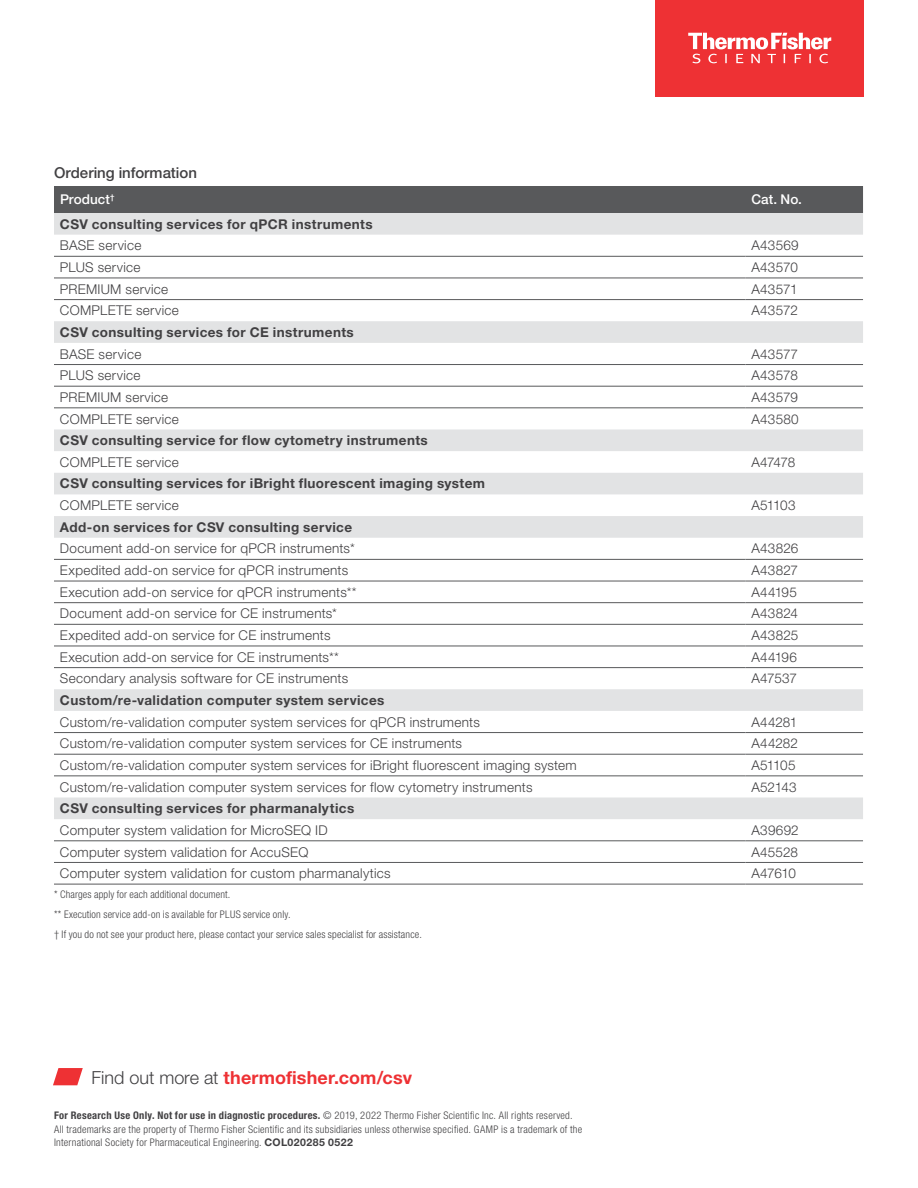
<style>
.page{position:relative;width:918px;height:1188px;background:#fff}
.page>*{position:absolute;margin:0;border:0;box-sizing:border-box;transform-origin:0 0}
.t1{font:700 18px "Helvetica Neue LTW1 G";letter-spacing:.01em;color:#ee3134}
.t2{font:500 15px "Helvetica Neue LTW1 G";color:#414042}
.t3{font:300 13.5px "Helvetica Neue LTW1 G";letter-spacing:.02em;color:#414042}
.t4{font:700 13.5px "Helvetica Neue LTW1 G";letter-spacing:.03em;color:#414042}
.t5{font:500 13.5px "Helvetica Neue LTW1 G";letter-spacing:.005em;color:#fff}
.t6{font:300 condensed 10.5px/20.2px "Helvetica Neue LTW1 G";letter-spacing:.02em;color:#414042}
.s1{font-weight:300;color:#414042}
.s2{font-weight:700}
.s3{font-weight:700;font-stretch:normal}
</style>
<div class="page">
<div style="left:54px;top:186px;width:809px;height:27px;background:#58595b"></div>
<svg style="left:54px;top:213px;width:809px;height:606px"></svg>
<hr style="left:54px;top:256px;width:692px;height:1px;background:#58595b">
<hr style="left:54px;top:278px;width:692px;height:1px;background:#58595b">
<hr style="left:54px;top:299px;width:692px;height:1px;background:#58595b">
<hr style="left:54px;top:364px;width:692px;height:1px;background:#58595b">
<hr style="left:54px;top:386px;width:692px;height:1px;background:#58595b">
<hr style="left:54px;top:408px;width:692px;height:1px;background:#58595b">
<hr style="left:54px;top:559px;width:692px;height:1px;background:#58595b">
<hr style="left:54px;top:581px;width:692px;height:1px;background:#58595b">
<hr style="left:54px;top:602px;width:692px;height:1px;background:#58595b">
<hr style="left:54px;top:624px;width:692px;height:1px;background:#58595b">
<hr style="left:54px;top:646px;width:692px;height:1px;background:#58595b">
<hr style="left:54px;top:667px;width:692px;height:1px;background:#58595b">
<hr style="left:54px;top:732px;width:692px;height:1px;background:#58595b">
<hr style="left:54px;top:841px;width:692px;height:1px;background:#58595b">
<hr style="left:54px;top:862px;width:692px;height:1px;background:#58595b">
<hr style="left:54px;top:884px;width:692px;height:1px;background:#58595b">
<hr style="left:746px;top:256px;width:117px;height:1px;background:#58595b">
<hr style="left:746px;top:364px;width:117px;height:1px;background:#58595b">
<hr style="left:746px;top:386px;width:117px;height:1px;background:#58595b">
<hr style="left:746px;top:408px;width:117px;height:1px;background:#58595b">
<hr style="left:746px;top:559px;width:117px;height:1px;background:#58595b">
<hr style="left:746px;top:581px;width:117px;height:1px;background:#58595b">
<hr style="left:746px;top:602px;width:117px;height:1px;background:#58595b">
<hr style="left:746px;top:624px;width:117px;height:1px;background:#58595b">
<hr style="left:746px;top:646px;width:117px;height:1px;background:#58595b">
<hr style="left:746px;top:667px;width:117px;height:1px;background:#58595b">
<hr style="left:746px;top:732px;width:117px;height:1px;background:#58595b">
<hr style="left:746px;top:841px;width:117px;height:1px;background:#58595b">
<hr style="left:746px;top:862px;width:117px;height:1px;background:#58595b">
<hr style="left:746px;top:884px;width:117px;height:1px;background:#58595b">
<hr style="left:746px;top:278px;width:117px;height:1px;background:#58595b">
<hr style="left:746px;top:299px;width:117px;height:1px;background:#58595b">
<hr style="left:54px;top:754px;width:692px;height:1px;background:#58595b">
<hr style="left:746px;top:754px;width:117px;height:1px;background:#58595b">
<hr style="left:54px;top:776px;width:692px;height:1px;background:#58595b">
<hr style="left:746px;top:776px;width:117px;height:1px;background:#58595b">
<svg style="left:53px;top:1068px;width:30px;height:17px"></svg>
<div style="left:656px;top:0;width:208px;height:96px;background:#ee3134"></div>
<svg style="left:688px;top:33px;width:143px;height:30px"></svg>
<p class="t2" style="left:54px;top:163px;width:145px">Ordering information</p>
<p class="t5" style="left:60px;top:191px;width:56px">Product<sup>†</sup></p>
<p class="t5" style="left:752px;top:191px;width:52px">Cat. No.</p>
<p class="t4" style="left:60px;top:216px;width:314px">CSV consulting services for qPCR instruments</p>
<p class="t3" style="left:60px;top:237px;width:83px">BASE service</p>
<p class="t3" style="left:752px;top:237px;width:49px">A43569</p>
<p class="t3" style="left:60px;top:259px;width:82px">PLUS service</p>
<p class="t3" style="left:752px;top:259px;width:48px">A43570</p>
<p class="t3" style="left:60px;top:281px;width:110px">PREMIUM service</p>
<p class="t3" style="left:752px;top:281px;width:47px">A43571</p>
<p class="t3" style="left:60px;top:302px;width:120px">COMPLETE service</p>
<p class="t3" style="left:752px;top:302px;width:48px">A43572</p>
<p class="t4" style="left:60px;top:324px;width:295px">CSV consulting services for CE instruments</p>
<p class="t3" style="left:60px;top:346px;width:83px">BASE service</p>
<p class="t3" style="left:752px;top:346px;width:48px">A43577</p>
<p class="t3" style="left:60px;top:367px;width:82px">PLUS service</p>
<p class="t3" style="left:752px;top:367px;width:48px">A43578</p>
<p class="t3" style="left:60px;top:389px;width:110px">PREMIUM service</p>
<p class="t3" style="left:752px;top:389px;width:48px">A43579</p>
<p class="t3" style="left:60px;top:410px;width:120px">COMPLETE service</p>
<p class="t3" style="left:752px;top:410px;width:49px">A43580</p>
<p class="t4" style="left:60px;top:432px;width:369px">CSV consulting service for flow cytometry instruments</p>
<p class="t3" style="left:60px;top:454px;width:120px">COMPLETE service</p>
<p class="t3" style="left:752px;top:454px;width:45px">A47478</p>
<p class="t4" style="left:60px;top:475px;width:427px">CSV consulting services for iBright fluorescent imaging system</p>
<p class="t3" style="left:60px;top:497px;width:120px">COMPLETE service</p>
<p class="t3" style="left:752px;top:497px;width:45px">A51103</p>
<p class="t4" style="left:60px;top:519px;width:294px">Add-on services for CSV consulting service</p>
<p class="t3" style="left:60px;top:540px;width:296px">Document add-on service for qPCR instruments*</p>
<p class="t3" style="left:752px;top:540px;width:48px">A43826</p>
<p class="t3" style="left:60px;top:562px;width:290px">Expedited add-on service for qPCR instruments</p>
<p class="t3" style="left:752px;top:562px;width:48px">A43827</p>
<p class="t3" style="left:60px;top:584px;width:298px">Execution add-on service for qPCR instruments**</p>
<p class="t3" style="left:752px;top:584px;width:47px">A44195</p>
<p class="t3" style="left:60px;top:605px;width:279px">Document add-on service for CE instruments*</p>
<p class="t3" style="left:752px;top:605px;width:48px">A43824</p>
<p class="t3" style="left:60px;top:627px;width:272px">Expedited add-on service for CE instruments</p>
<p class="t3" style="left:752px;top:627px;width:48px">A43825</p>
<p class="t3" style="left:60px;top:649px;width:280px">Execution add-on service for CE instruments**</p>
<p class="t3" style="left:752px;top:649px;width:47px">A44196</p>
<p class="t3" style="left:60px;top:670px;width:290px">Secondary analysis software for CE instruments</p>
<p class="t3" style="left:752px;top:670px;width:47px">A47537</p>
<p class="t4" style="left:60px;top:692px;width:326px">Custom/re-validation computer system services</p>
<p class="t3" style="left:60px;top:714px;width:421px">Custom/re-validation computer system services for qPCR instruments</p>
<p class="t3" style="left:752px;top:714px;width:47px">A44281</p>
<p class="t3" style="left:60px;top:735px;width:404px">Custom/re-validation computer system services for CE instruments</p>
<p class="t3" style="left:752px;top:735px;width:48px">A44282</p>
<p class="t3" style="left:60px;top:757px;width:518px">Custom/re-validation computer system services for iBright fluorescent imaging system</p>
<p class="t3" style="left:752px;top:757px;width:45px">A51105</p>
<p class="t3" style="left:60px;top:779px;width:474px">Custom/re-validation computer system services for flow cytometry instruments</p>
<p class="t3" style="left:752px;top:779px;width:47px">A52143</p>
<p class="t4" style="left:60px;top:800px;width:296px">CSV consulting services for pharmanalytics</p>
<p class="t3" style="left:60px;top:822px;width:269px">Computer system validation for MicroSEQ ID</p>
<p class="t3" style="left:752px;top:822px;width:49px">A39692</p>
<p class="t3" style="left:60px;top:844px;width:250px">Computer system validation for AccuSEQ</p>
<p class="t3" style="left:752px;top:844px;width:48px">A45528</p>
<p class="t3" style="left:60px;top:865px;width:332px">Computer system validation for custom pharmanalytics</p>
<p class="t3" style="left:752px;top:865px;width:46px">A47610</p>
<p class="t6" style="left:54px;top:884px;width:369px">* Charges apply for each additional document.<br>** Execution service add-on is available for PLUS service only.<br>† If you do not see your product here, please contact your service sales specialist for assistance.</p>
<h1 class="t1" style="left:92px;top:1067px;width:322px"><span class="s1">Find out more at</span> thermofisher.com/csv</h1>
<p class="t6" style="left:54px;top:1109px;width:530px;line-height:13.5px"><span class="s2">For Research Use Only. Not for use in diagnostic procedures.</span> © 2019, 2022 Thermo Fisher Scientific Inc. All rights reserved.<br>All trademarks are the property of Thermo Fisher Scientific and its subsidiaries unless otherwise specified. GAMP is a trademark of the<br>International Society for Pharmaceutical Engineering. <span class="s3">COL020285 0522</span></p>
</div>
